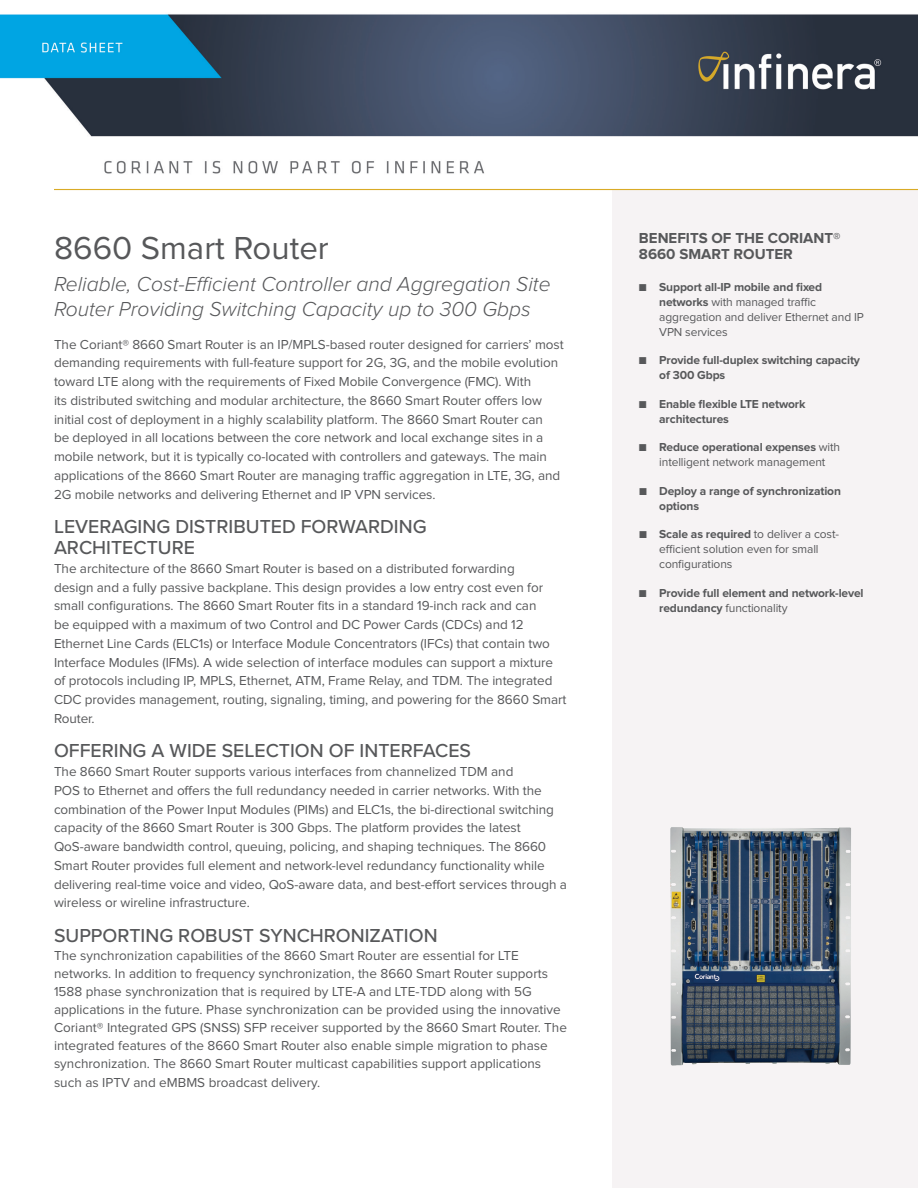
<style>
.page{position:relative;width:918px;height:1188px;background:#fff}
.page>*{position:absolute;margin:0;border:0;box-sizing:border-box;transform-origin:0 0}
.Document_H1{font:33px "Proxima Nova";color:#57585a}
.Document_H2{font:italic 300 21px/25.2px "Proxima Nova";color:#57585a}
.Body_Header{font:500 19.5px/21px "Proxima Nova";color:#57585a}
.Callout_Header_-_Gra{font:700 15px/16.5px "Proxima Nova";color:#57585a}
.Body{font:13.5px/18.8px "Proxima Nova";letter-spacing:-.005em;color:#57585a}
.t1{font:12px/15px "Proxima Nova";letter-spacing:-.01em;color:#57585a}
.t2{font:700 12px/15px "Proxima Nova";letter-spacing:-.01em;color:#57585a}
.s1{font-weight:300}
.s2{font-weight:700}
.s3{font-weight:400}
</style>
<div class="page">
<div style="left:612px;top:190px;width:306px;height:998px;background:#f6f3f4"></div>
<img style="left:670px;top:827px;width:181px;height:239px">
<img style="left:0;top:14px;width:918px;height:175px">
<hr style="left:54px;top:189px;width:864px;height:1px;background:#d9ab26">
<p class="Document_H1" style="left:54px;top:233px;width:276px">8660 Smart Router</p>
<p class="Document_H2" style="left:54px;top:273px;width:498px">Reliable, Cost-Efficient Controller and Aggregation Site<br>Router Providing Switching Capacity up to 300 Gbps</p>
<p class="Body" style="left:54px;top:335px;width:511px">The Coriant® 8660 Smart Router is an IP/MPLS-based router designed for carriers’ most demanding requirements with full-feature support for 2G, 3G, and the mobile evolution toward LTE along with the requirements of Fixed Mobile Convergence (FMC). With<br>its distributed switching and modular architecture, the 8660 Smart Router offers low initial cost of deployment in a highly scalability platform. The 8660 Smart Router can<br>be deployed in all locations between the core network and local exchange sites in a mobile network, but it is typically co-located with controllers and gateways. The main applications of the 8660 Smart Router are managing traffic aggregation in LTE, 3G, and 2G mobile networks and delivering Ethernet and IP VPN services.</p>
<p class="Body_Header" style="left:54px;top:516px;width:374px">LEVERAGING DISTRIBUTED FORWARDING<br>ARCHITECTURE</p>
<p class="Body" style="left:54px;top:560px;width:514px">The architecture of the 8660 Smart Router is based on a distributed forwarding<br>design and a fully passive backplane. This design provides a low entry cost even for small configurations. The 8660 Smart Router fits in a standard 19-inch rack and can<br>be equipped with a maximum of two Control and DC Power Cards (CDCs) and 12<br>Ethernet Line Cards (ELC1s) or Interface Module Concentrators (IFCs) that contain two Interface Modules (IFMs). A wide selection of interface modules can support a mixture of protocols including IP, MPLS, Ethernet, ATM, Frame Relay, and TDM. The integrated CDC provides management, routing, signaling, timing, and powering for the 8660 Smart Router.</p>
<p class="Body_Header" style="left:54px;top:740px;width:419px">OFFERING A WIDE SELECTION OF INTERFACES</p>
<p class="Body" style="left:54px;top:763px;width:515px">The 8660 Smart Router supports various interfaces from channelized TDM and<br>POS to Ethernet and offers the full redundancy needed in carrier networks. With the combination of the Power Input Modules (PIMs) and ELC1s, the bi-directional switching capacity of the 8660 Smart Router is 300 Gbps. The platform provides the latest QoS-aware bandwidth control, queuing, policing, and shaping techniques. The 8660<br>Smart Router provides full element and network-level redundancy functionality while delivering real-time voice and video, QoS-aware data, and best-effort services through a wireless or wireline infrastructure.</p>
<p class="Body_Header" style="left:54px;top:924px;width:385px">SUPPORTING ROBUST SYNCHRONIZATION</p>
<p class="Body" style="left:54px;top:947px;width:515px;line-height:18.1px">The synchronization capabilities of the 8660 Smart Router are essential for LTE networks. In addition to frequency synchronization, the 8660 Smart Router supports 1588 phase synchronization that is required by LTE-A and LTE-TDD along with 5G applications in the future. Phase synchronization can be provided using the innovative Coriant® Integrated GPS (SNSS) SFP receiver supported by the 8660 Smart Router. The integrated features of the 8660 Smart Router also enable simple migration to phase synchronization. The 8660 Smart Router multicast capabilities support applications such as IPTV and eMBMS broadcast delivery.</p>
<p class="Callout_Header_-_Gra" style="left:639px;top:230px;width:203px">BENEFITS OF THE CORIANT®<br>8660 SMART ROUTER</p>
<p class="t1" style="left:659px;top:280px;width:206px;text-indent:-20px"><span class="s1">■</span> <span class="s2">Support all-IP mobile and fixed networks</span> with managed traffic aggregation and deliver Ethernet and IP<br>VPN services</p>
<p class="t2" style="left:659px;top:353px;width:202px;text-indent:-20px"><span class="s1">■</span> Provide full-duplex switching capacity of 300 Gbps</p>
<p class="t2" style="left:659px;top:397px;width:148px;text-indent:-20px"><span class="s1">■</span> Enable flexible LTE network architectures</p>
<p class="t1" style="left:639px;top:440px;width:203px;text-align:center"><span class="s1">■</span> <span class="s2">Reduce operational expenses</span> with intelligent network management</p>
<p class="t2" style="left:659px;top:484px;width:183px;text-indent:-20px"><span class="s1">■</span> Deploy a range of synchronization options</p>
<p class="t1" style="left:659px;top:527px;width:181px;text-indent:-20px"><span class="s1">■</span> <span class="s2">Scale as required</span> to deliver a cost&shy;efficient solution even for small configurations</p>
<p class="t2" style="left:659px;top:586px;width:206px;text-indent:-20px"><span class="s1">■</span> Provide full element and network-level redundancy <span class="s3">functionality</span></p>
</div>
